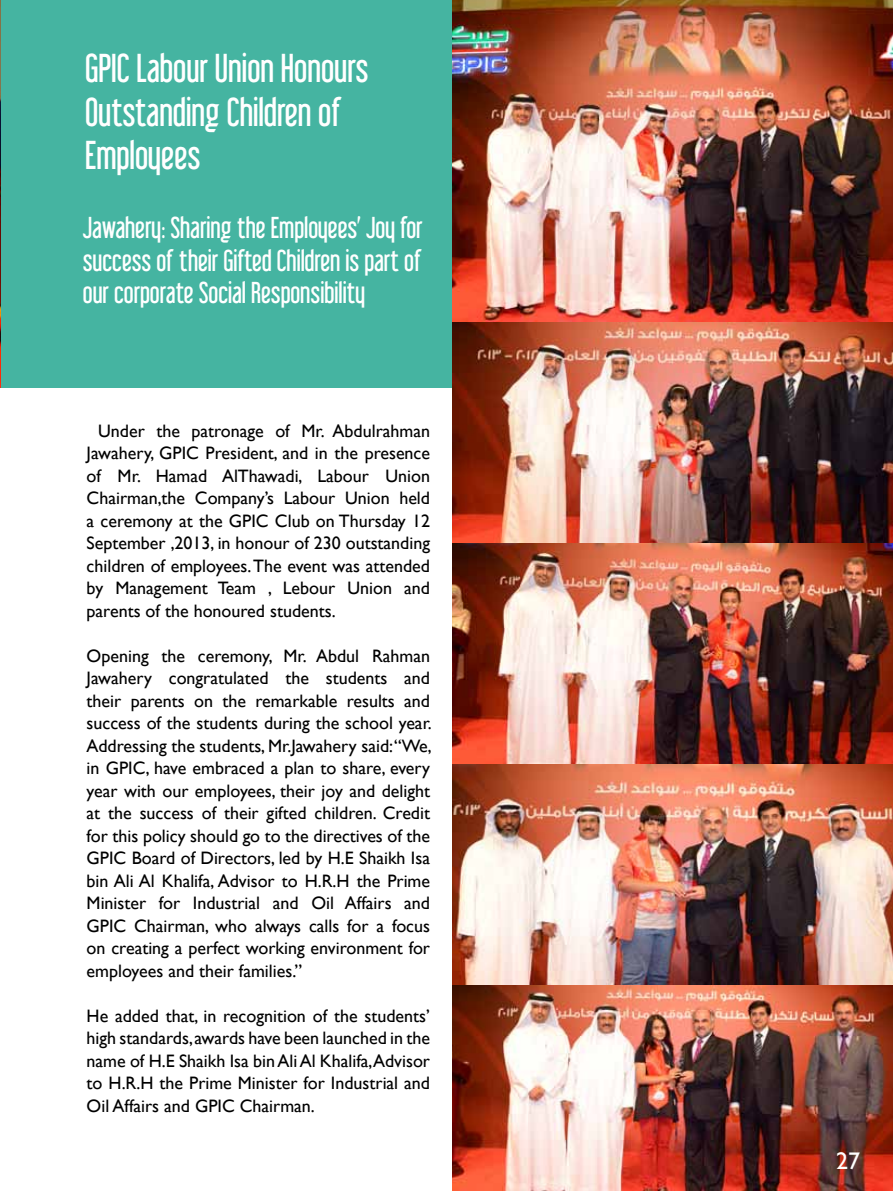
<style>
.page{position:relative;width:893px;height:1191px;background:#fff}
.page>*{position:absolute;margin:0;border:0;box-sizing:border-box;transform-origin:0 0}
.t1{font:36px/43.2px "Libel Suit";color:#fff}
.t2{font:27px/32.4px "Libel Suit";color:#fff;text-align:justify}
.t3{font:24px "Gill Sans";color:#fff}
.t4{font:18px/22.5px "Gill Sans";color:#000;text-align:justify}
.s1{color:#000}
</style>
<div class="page">
<img style="left:0;top:0;width:1px;height:387px">
<div style="left:2px;top:0;width:891px;height:387px;background:#45b4a1"></div>
<img style="left:452px;top:0;width:441px;height:1191px">
<h1 class="t1" style="left:85px;top:47px;width:285px">GPIC Labour Union Honours<br>Outstanding Children of<br>Employees</h1>
<h2 class="t2" style="left:83px;top:211px;width:341px">Jawahery: Sharing the Employees’ Joy for success of their Gifted Children is part of our corporate Social Responsibility</h2>
<p class="t4" style="left:87px;top:419px;width:345px;text-indent:12px">Under the patronage of Mr. Abdulrahman Jawahery, GPIC President, and in the presence of Mr. Hamad AlThawadi, Labour Union Chairman,the Company’s Labour Union held a ceremony at the GPIC Club on Thursday 12<br>September ,2013, in honour of 230 outstanding children of employees. The event was attended by Management Team , Lebour Union and parents of the honoured students.</p>
<p class="t4" style="left:87px;top:644px;width:347px">Opening the ceremony, Mr. Abdul Rahman Jawahery congratulated the students and their parents on the remarkable results and success of the students during the school year.<br>Addressing the students, Mr.Jawahery said:“We, in GPIC, have embraced a plan to share, every year with our employees, their joy and delight at the success of their gifted children. Credit for this policy should go to the directives of the GPIC Board of Directors, led by H.E Shaikh Isa bin Ali Al Khalifa, Advisor to H.R.H the Prime Minister for Industrial and Oil Affairs and GPIC Chairman, who always calls for a focus on creating a perfect working environment for employees and their families.”</p>
<p class="t4" style="left:87px;top:1004px;width:345px">He added that, in recognition of the students’ high standards, awards have been launched in the name of H.E Shaikh Isa bin Ali Al Khalifa,Advisor to H.R.H the Prime Minister for Industrial and Oil Affairs and GPIC Chairman.</p>
<h3 class="t3" style="left:836px;top:1147px;width:58px">27 <span class="s1">27</span></h3>
</div>
